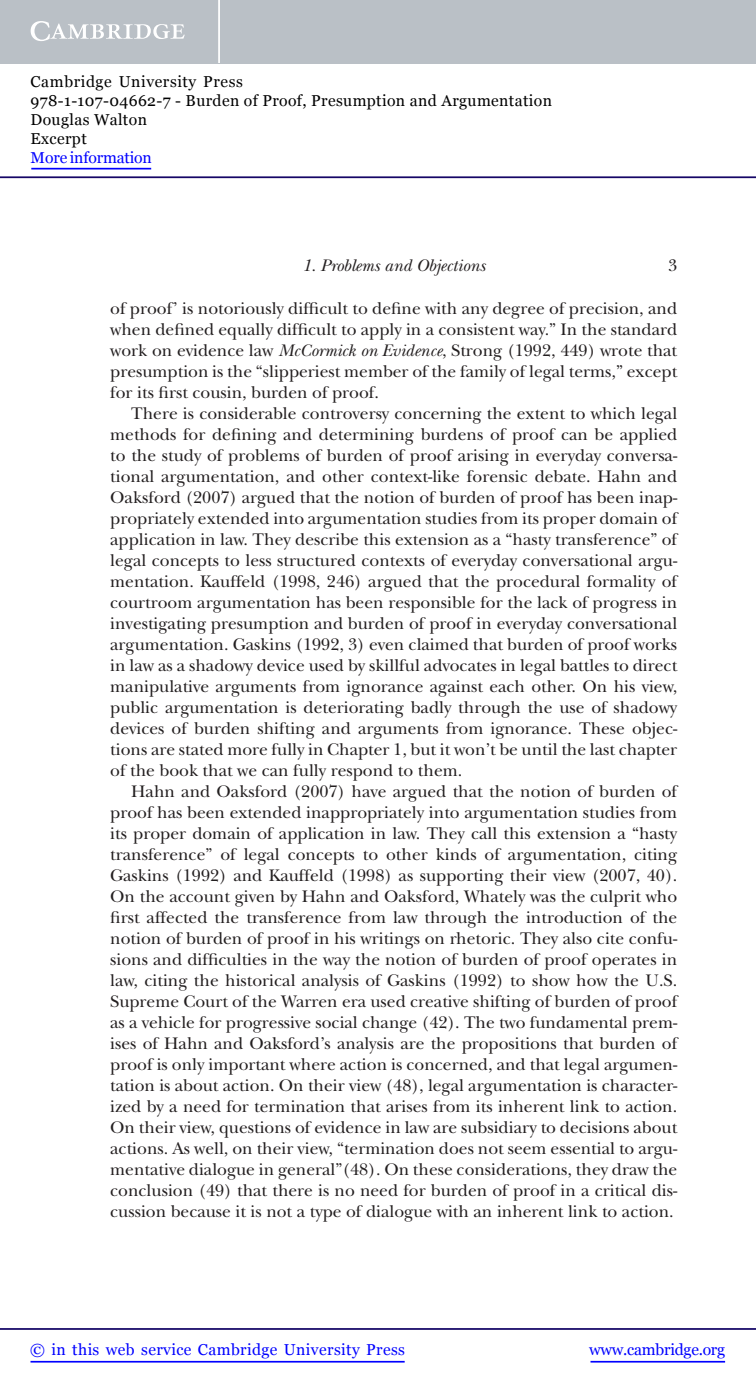
<style>
.page{position:relative;width:756px;height:1388px;background:#fff}
.page>*{position:absolute;margin:0;border:0;box-sizing:border-box;transform-origin:0 0}
.t1{font:17.5px/21px "New Baskerville Std";color:#231f20;text-align:justify}
.t2{font:italic 17.5px "New Baskerville Std";color:#231f20}
.t3{font:15.75px/18.9px "Georgia";letter-spacing:.025em;color:#000}
.t4{font:15.75px "Georgia";letter-spacing:.025em;color:#00f}
.t5{font:15.75px "Georgia";letter-spacing:-.015em;color:#00f}
.t6{font:15.75px "Georgia";letter-spacing:-.01em;color:#00f}
.s1{font-style:italic}
</style>
<div class="page">
<hr style="left:591px;top:1361px;width:134px;height:1px;background:#00f">
<hr style="left:0;top:1328px;width:756px;height:2px;background:#150666">
<hr style="left:31px;top:1361px;width:374px;height:1px;background:#00f">
<div style="left:0;top:0;width:756px;height:63px;background:#bac0c6"></div>
<svg style="left:31px;top:21px;width:154px;height:20px"></svg>
<hr style="left:218px;top:0;width:2px;height:63px;background:#fff">
<hr style="left:0;top:176px;width:756px;height:2px;background:#150666">
<hr style="left:31px;top:168px;width:120px;height:1px;background:#00f">
<p class="t3" style="left:31px;top:73px;width:523px">Cambridge University Press<br>978-1-107-04662-7 - Burden of Proof, Presumption and Argumentation<br>Douglas Walton<br>Excerpt</p>
<p class="t6" style="left:31px;top:148px;width:123px">More information</p>
<p class="t2" style="left:302px;top:259px;width:185px">1. Problems and Objections</p>
<p class="t1" style="left:668px;top:257px;width:11px">3</p>
<p class="t1" style="left:110px;top:299px;width:569px">of proof’ is notoriously difficult to define with any degree of precision, and when defined equally difficult to apply in a consistent way.” In the standard work on evidence law <span class="s1">McCormick on Evidence</span>, Strong ( 1992 , 449) wrote that presumption is the “slipperiest member of the family of legal terms,” except for its first cousin, burden of proof.</p>
<p class="t1" style="left:110px;top:404px;width:569px;text-indent:21px">There is considerable controversy concerning the extent to which legal methods for defining and determining burdens of proof can be applied to the study of problems of burden of proof arising in everyday conversa&shy;tional argumentation, and other context-like forensic debate. Hahn and Oaksford ( 2007 ) argued that the notion of burden of proof has been inap&shy;propriately extended into argumentation studies from its proper domain of application in law. They describe this extension as a “hasty transference” of legal concepts to less structured contexts of everyday conversational argu&shy;mentation. Kauffeld ( 1998 , 246) argued that the procedural formality of courtroom argumentation has been responsible for the lack of progress in investigating presumption and burden of proof in everyday conversational argumentation. Gaskins (1992, 3) even claimed that burden of proof works in law as a shadowy device used by skillful advocates in legal battles to direct manipulative arguments from ignorance against each other. On his view, public argumentation is deteriorating badly through the use of shadowy devices of burden shifting and arguments from ignorance. These objec&shy;tions are stated more fully in Chapter 1 , but it won’t be until the last chapter of the book that we can fully respond to them.</p>
<p class="t1" style="left:110px;top:782px;width:569px;text-indent:21px">Hahn and Oaksford ( 2007 ) have argued that the notion of burden of proof has been extended inappropriately into argumentation studies from its proper domain of application in law. They call this extension a “hasty transference” of legal concepts to other kinds of argumentation, citing Gaskins (1992) and Kauffeld ( 1998 ) as supporting their view (2007, 40).<br>On the account given by Hahn and Oaksford, Whately was the culprit who first affected the transference from law through the introduction of the notion of burden of proof in his writings on rhetoric. They also cite confu&shy;sions and difficulties in the way the notion of burden of proof operates in law, citing the historical analysis of Gaskins (1992) to show how the U.S.<br>Supreme Court of the Warren era used creative shifting of burden of proof as a vehicle for progressive social change (42). The two fundamental prem&shy;ises of Hahn and Oaksford’s analysis are the propositions that burden of proof is only important where action is concerned, and that legal argumen&shy;tation is about action. On their view (48), legal argumentation is character&shy;ized by a need for termination that arises from its inherent link to action.<br>On their view, questions of evidence in law are subsidiary to decisions about actions. As well, on their view, “termination does not seem essential to argu&shy;mentative dialogue in general”(48). On these considerations, they draw the conclusion (49) that there is no need for burden of proof in a critical dis&shy;cussion because it is not a type of dialogue with an inherent link to action.</p>
<p class="t4" style="left:30px;top:1339px;width:376px">© in this web service Cambridge University Press</p>
<p class="t5" style="left:589px;top:1339px;width:137px">www.cambridge.org</p>
</div>
